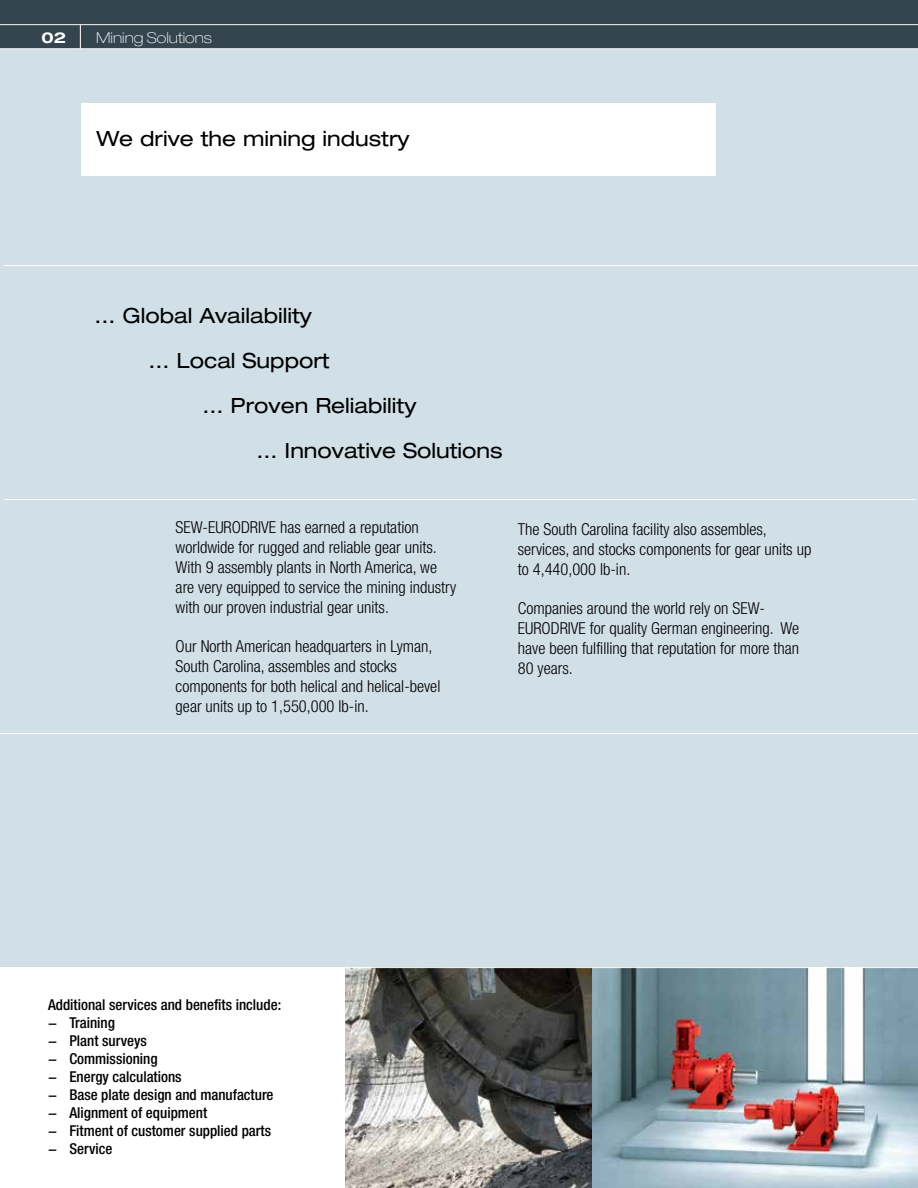
<style>
.page{position:relative;width:918px;height:1188px;background:#fff}
.page>*{position:absolute;margin:0;border:0;box-sizing:border-box;transform-origin:0 0}
.t1{font:expanded 21px "Helvetica Neue LT Pro";color:#000}
.t2{font:300 condensed 16.5px/19.8px "Helvetica Neue LT Pro";color:#000}
.t3{font:500 condensed 15px/18px "Helvetica Neue LT Pro";color:#000}
.t4{font:100 expanded 15px "Helvetica Neue LT Pro";color:#fff}
.t5{font:700 expanded 15px "Helvetica Neue LT Pro";color:#fff}
</style>
<div class="page">
<div style="left:0;top:30px;width:918px;height:1158px;background:#d1dfe7"></div>
<div style="left:0;top:0;width:918px;height:49px;background:#34454f"></div>
<hr style="left:0;top:24px;width:918px;height:1px;background:#fff">
<hr style="left:0;top:48px;width:918px;height:1px;background:#fff">
<svg style="left:80px;top:25px;width:1px;height:24px"></svg>
<div style="left:82px;top:104px;width:634px;height:72px;background:#fff"></div>
<img style="left:344px;top:968px;width:574px;height:220px">
<hr style="left:0;top:733px;width:918px;height:1px;background:#fff">
<div style="left:0;top:968px;width:344px;height:220px;background:#fff"></div>
<hr style="left:4px;top:499px;width:912px;height:1px;background:#fff">
<hr style="left:4px;top:265px;width:914px;height:1px;background:#fff">
<hr style="left:0;top:967px;width:918px;height:1px;background:#fff">
<p class="t5" style="left:42px;top:27px;width:26px">02</p>
<p class="t4" style="left:96px;top:28px;width:117px">Mining Solutions</p>
<p class="t1" style="left:97px;top:126px;width:315px">We drive the mining industry</p>
<p class="t1" style="left:94px;top:302px;width:219px">... Global Availability</p>
<p class="t1" style="left:148px;top:347px;width:183px">... Local Support</p>
<p class="t1" style="left:203px;top:392px;width:215px">... Proven Reliability</p>
<p class="t1" style="left:256px;top:437px;width:248px">... Innovative Solutions</p>
<p class="t2" style="left:176px;top:518px;width:282px">SEW-EURODRIVE has earned a reputation worldwide for rugged and reliable gear units.<br>With 9 assembly plants in North America, we are very equipped to service the mining industry with our proven industrial gear units.</p>
<p class="t2" style="left:176px;top:637px;width:266px">Our North American headquarters in Lyman, South Carolina, assembles and stocks components for both helical and helical-bevel gear units up to 1,550,000 lb-in.</p>
<p class="t2" style="left:518px;top:519px;width:295px">The South Carolina facility also assembles, services, and stocks components for gear units up to 4,440,000 lb-in.</p>
<p class="t2" style="left:518px;top:598px;width:283px">Companies around the world rely on SEW-EURODRIVE for quality German engineering. We have been fulfilling that reputation for more than 80 years.</p>
<p class="t3" style="left:48px;top:995px;width:235px">Additional services and benefits include: − Training<br>− Plant surveys<br>− Commissioning<br>− Energy calculations<br>− Base plate design and manufacture − Alignment of equipment<br>− Fitment of customer supplied parts − Service</p>
</div>
